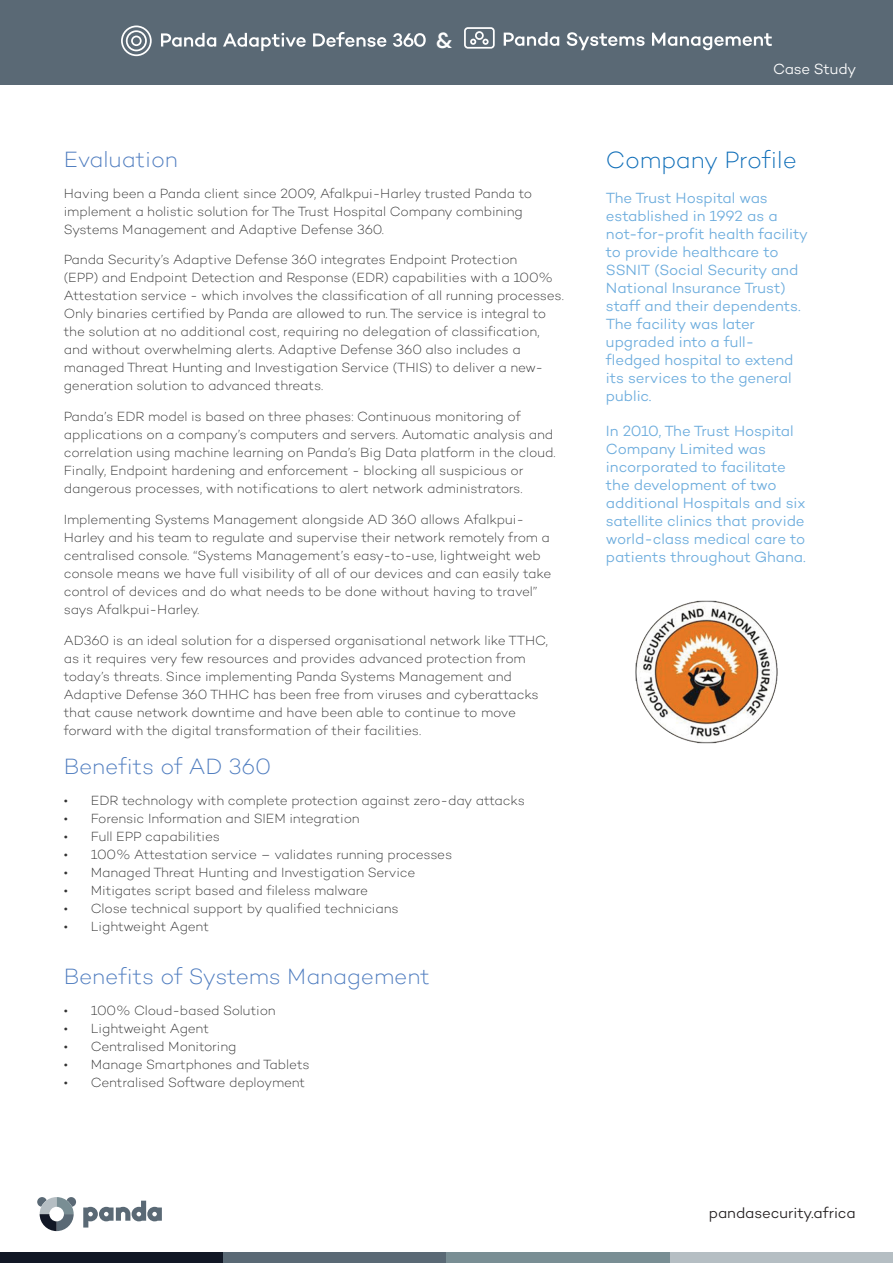
<style>
.page{position:relative;width:893px;height:1263px;background:#fff}
.page>*{position:absolute;margin:0;border:0;box-sizing:border-box;transform-origin:0 0}
.Titles{font:200 24px "Campton";letter-spacing:-.01em;color:#0f6eb8}
.Titles-2{font:200 22.5px "Campton";letter-spacing:-.01em;color:#4e7cbf}
.t1{font:500 22.5px "Campton";color:#fff}
.Company_description{font:300 15px/18px "Campton";letter-spacing:-.005em;color:#6cacdd}
.t2{font:300 15px "Campton";color:#231f20}
.t3{font:300 15px "Campton";letter-spacing:-.02em;color:#fff}
.Titles-3{font:200 13.5px/18px "Campton";letter-spacing:-.01em;color:#333}
</style>
<div class="page">
<div style="left:0;top:0;width:893px;height:85px;background:#5a6975"></div>
<svg style="left:37px;top:1197px;width:39px;height:34px"></svg>
<svg style="left:83px;top:1201px;width:79px;height:26px"></svg>
<div style="left:223px;top:1252px;width:223px;height:11px;background:#5a6975"></div>
<div style="left:0;top:1252px;width:223px;height:11px;background:#111725"></div>
<div style="left:446px;top:1252px;width:224px;height:11px;background:#798e94"></div>
<div style="left:670px;top:1252px;width:223px;height:11px;background:#b5bec3"></div>
<svg style="left:464px;top:27px;width:31px;height:22px"></svg>
<svg style="left:504px;top:32px;width:55px;height:14px"></svg>
<svg style="left:567px;top:32px;width:78px;height:18px"></svg>
<svg style="left:652px;top:33px;width:120px;height:17px"></svg>
<svg style="left:121px;top:26px;width:305px;height:30px"></svg>
<img style="left:635px;top:600px;width:143px;height:144px">
<h2 class="t1" style="left:436px;top:26px;width:18px">&amp;</h2>
<p class="Titles-2" style="left:64px;top:145px;width:115px">Evaluation</p>
<p class="Titles-3" style="left:64px;top:184px;width:470px">Having been a Panda client since 2009, Afalkpui-Harley trusted Panda to implement a holistic solution for The Trust Hospital Company combining<br>Systems Management and Adaptive Defense 360.</p>
<p class="Titles-3" style="left:64px;top:251px;width:502px">Panda Security’s Adaptive Defense 360 integrates Endpoint Protection<br>(EPP) and Endpoint Detection and Response (EDR) capabilities with a 100% Attestation service - which involves the classification of all running processes.<br>Only binaries certified by Panda are allowed to run. The service is integral to the solution at no additional cost, requiring no delegation of classification, and without overwhelming alerts. Adaptive Defense 360 also includes a managed Threat Hunting and Investigation Service (THIS) to deliver a new&shy;generation solution to advanced threats.</p>
<p class="Titles-3" style="left:64px;top:407px;width:493px">Panda’s EDR model is based on three phases: Continuous monitoring of applications on a company’s computers and servers. Automatic analysis and correlation using machine learning on Panda’s Big Data platform in the cloud.<br>Finally, Endpoint hardening and enforcement - blocking all suspicious or dangerous processes, with notifications to alert network administrators.</p>
<p class="Titles-3" style="left:64px;top:510px;width:489px">Implementing Systems Management alongside AD 360 allows Afalkpui-Harley and his team to regulate and supervise their network remotely from a centralised console. “Systems Management’s easy-to-use, lightweight web console means we have full visibility of all of our devices and can easily take control of devices and do what needs to be done without having to travel” says Afalkpui-Harley.</p>
<p class="Titles-3" style="left:64px;top:631px;width:486px">AD360 is an ideal solution for a dispersed organisational network like TTHC, as it requires very few resources and provides advanced protection from today’s threats. Since implementing Panda Systems Management and Adaptive Defense 360 THHC has been free from viruses and cyberattacks that cause network downtime and have been able to continue to move forward with the digital transformation of their facilities.</p>
<p class="Titles-2" style="left:64px;top:753px;width:209px">Benefits of AD 360</p>
<p class="Titles-3" style="left:64px;top:791px;width:463px">• EDR technology with complete protection against zero-day attacks</p>
<p class="Titles-3" style="left:64px;top:809px;width:297px">• Forensic Information and SIEM integration</p>
<p class="Titles-3" style="left:64px;top:827px;width:158px">• Full EPP capabilities</p>
<p class="Titles-3" style="left:64px;top:845px;width:390px">• 100% Attestation service – validates running processes</p>
<p class="Titles-3" style="left:64px;top:863px;width:353px">• Managed Threat Hunting and Investigation Service</p>
<p class="Titles-3" style="left:64px;top:881px;width:306px">• Mitigates script based and fileless malware</p>
<p class="Titles-3" style="left:64px;top:899px;width:336px">• Close technical support by qualified technicians</p>
<p class="Titles-3" style="left:64px;top:917px;width:147px">• Lightweight Agent</p>
<p class="Titles-2" style="left:64px;top:963px;width:368px">Benefits of Systems Management</p>
<p class="Titles-3" style="left:64px;top:1001px;width:213px">• 100% Cloud-based Solution</p>
<p class="Titles-3" style="left:64px;top:1019px;width:147px">• Lightweight Agent</p>
<p class="Titles-3" style="left:64px;top:1037px;width:174px">• Centralised Monitoring</p>
<p class="Titles-3" style="left:64px;top:1055px;width:247px">• Manage Smartphones and Tablets</p>
<p class="Titles-3" style="left:64px;top:1073px;width:243px">• Centralised Software deployment</p>
<p class="t3" style="left:773px;top:60px;width:85px">Case Study</p>
<p class="Titles" style="left:606px;top:145px;width:192px">Company Profile</p>
<p class="Company_description" style="left:606px;top:189px;width:204px">The Trust Hospital was established in 1992 as a not-for-profit health facility to provide healthcare to<br>SSNIT (Social Security and<br>National Insurance Trust) staff and their dependents.<br>The facility was later upgraded into a full&shy;fledged hospital to extend its services to the general public.</p>
<p class="Company_description" style="left:606px;top:422px;width:201px">In 2010, The Trust Hospital<br>Company Limited was incorporated to facilitate the development of two additional Hospitals and six satellite clinics that provide world-class medical care to patients throughout Ghana.</p>
<p class="t2" style="left:709px;top:1203px;width:148px">pandasecurity.africa</p>
</div>
